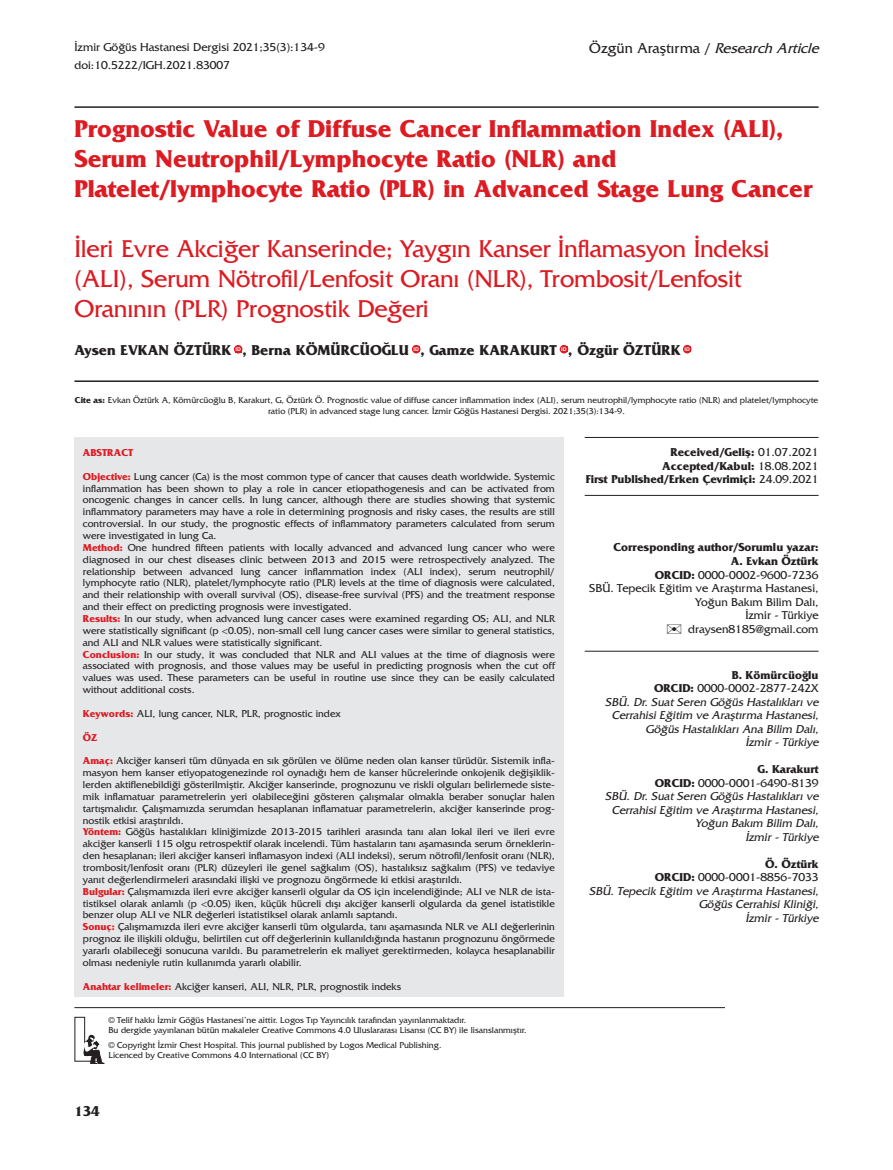
<style>
.page{position:relative;width:893px;height:1170px;background:#fff}
.page>*{position:absolute;margin:0;border:0;box-sizing:border-box;transform-origin:0 0}
.t1{font:700 25.5px/30px "Friz Quadrata Std";color:#dc1b22}
.t2{font:25.5px/30px "Friz Quadrata Std";letter-spacing:-.01em;color:#dc1b22}
.t3{font:700 15px "Friz Quadrata Std";color:#231f20}
.t4{font:15px "Friz Quadrata Std";color:#231f20}
.t5{font:italic 12px/13.5px "Friz Quadrata Std";color:#231f20;text-align:right}
.t6{font:12px "Friz Quadrata Std";color:#231f20}
.t7{font:700 12px "Friz Quadrata Std";color:#231f20}
.t8{font:10.5px/11.9px "Friz Quadrata Std";color:#231f20;text-align:justify}
.t9{font:700 10.5px "Friz Quadrata Std";color:#dc1b22}
.t10{font:9px/10.5px "Friz Quadrata Std";color:#231f20;text-align:center}
.t11{font:700 6px "Calibri";color:#fff}
.s1{font-style:italic}
.s2{font-weight:700}
.s3{font-weight:700;color:#dc1b22}
.s4{font-weight:400}
</style>
<div class="page">
<hr style="left:74px;top:380px;width:745px;height:2px;background:#231f20">
<div style="left:74px;top:437px;width:489px;height:559px;background:#e6e7e9"></div>
<hr style="left:585px;top:437px;width:234px;height:1px;background:#231f20">
<hr style="left:585px;top:495px;width:234px;height:1px;background:#231f20">
<hr style="left:585px;top:650px;width:234px;height:1px;background:#231f20">
<hr style="left:74px;top:106px;width:745px;height:2px;background:#231f20">
<svg style="left:234px;top:345px;width:8px;height:8px"></svg>
<svg style="left:235px;top:347px;width:6px;height:5px"></svg>
<svg style="left:74px;top:1016px;width:30px;height:47px"></svg>
<hr style="left:74px;top:1007px;width:651px;height:1px;background:#231f20">
<div style="left:412px;top:345px;width:8px;height:8px;background:#dc1b22;border-radius:50%"></div>
<div style="left:560px;top:345px;width:8px;height:8px;background:#dc1b22;border-radius:50%"></div>
<div style="left:683px;top:345px;width:8px;height:8px;background:#dc1b22;border-radius:50%"></div>
<p class="t6" style="left:74px;top:40px;width:252px">İzmir Göğüs Hastanesi Dergisi 2021;35(3):134-9</p>
<p class="t4" style="left:589px;top:39px;width:235px">Özgün Araştırma / <span class="s1">ResearchArticle</span></p>
<p class="t6" style="left:74px;top:58px;width:157px">doi:10.5222/IGH.2021.83007</p>
<p class="t1" style="left:74px;top:114px;width:710px">Prognostic Value of Diffuse Cancer Inflammation Index (ALI),<br>Serum Neutrophil/Lymphocyte Ratio (NLR) and</p>
<p class="t1" style="left:74px;top:174px;width:739px">Platelet/lymphocyte Ratio (PLR) in Advanced Stage Lung Cancer</p>
<p class="t2" style="left:74px;top:234px;width:697px">İleri Evre Akciğer Kanserinde; Yaygın Kanser İnflamasyon İndeksi (ALI), Serum Nötrofil/Lenfosit Oranı (NLR), Trombosit/Lenfosit<br>Oranının (PLR) Prognostik Değeri</p>
<p class="t3" style="left:74px;top:342px;width:159px">Aysen EVKAN ÖZTÜRK</p>
<p class="t11" style="left:235px;top:345px;width:7px">ID</p>
<p class="t3" style="left:242px;top:342px;width:76px">, Berna Kömürcüo</p>
<p class="t3" style="left:382px;top:342px;width:252px">Ğlu , Gamze KARAKURT , Özgür öztürk</p>
<p class="t11" style="left:414px;top:345px;width:7px">ID</p>
<p class="t11" style="left:561px;top:345px;width:7px">ID</p>
<p class="t11" style="left:684px;top:345px;width:7px">ID</p>
<p class="t10" style="left:75px;top:395px;width:745px"><span class="s2">Cite as:</span> Evkan Öztürk A, Kömürcüoğlu B, Karakurt, G, Öztürk Ö. Prognostic value of diffuse cancer inflammation index (ALI), serum neutrophil/lymphocyte ratio (NLR) and platelet/lymphocyte ratio (PLR) in advanced stage lung cancer. İzmir Göğüs Hastanesi Dergisi. 2021;35(3):134-9.</p>
<p class="t9" style="left:83px;top:446px;width:52px">ABSTRACT</p>
<p class="t8" style="left:83px;top:470px;width:474px"><span class="s3">Objective:</span> Lung cancer (Ca) is the most common type of cancer that causes death worldwide. Systemic inflammation has been shown to play a role in cancer etiopathogenesis and can be activated from oncogenic changes in cancer cells. In lung cancer, although there are studies showing that systemic inflammatory parameters may have a role in determining prognosis and risky cases, the results are still controversial. In our study, the prognostic effects of inflammatory parameters calculated from serum were investigated in lung Ca.</p>
<p class="t8" style="left:83px;top:541px;width:474px"><span class="s3">Method:</span> One hundred fifteen patients with locally advanced and advanced lung cancer who were diagnosed in our chest diseases clinic between 2013 and 2015 were retrospectively analyzed. The relationship between advanced lung cancer inflammation index (ALI index), serum neutrophil/ lymphocyte ratio (NLR), platelet/lymphocyte ratio (PLR) levels at the time of diagnosis were calculated, and their relationship with overall survival (OS), disease-free survival (PFS) and the treatment response and their effect on predicting prognosis were investigated.</p>
<p class="t8" style="left:83px;top:612px;width:473px"><span class="s3">Results:</span> In our study, when advanced lung cancer cases were examined regarding OS; ALI, and NLR were statistically significant (p &lt;0.05), non-small cell lung cancer cases were similar to general statistics, and ALI and NLR values were statistically significant.</p>
<p class="t8" style="left:83px;top:648px;width:474px"><span class="s3">Conclusion:</span> In our study, it was concluded that NLR and ALI values at the time of diagnosis were associated with prognosis, and those values may be useful in predicting prognosis when the cut off values was used. These parameters can be useful in routine use since they can be easily calculated without additional costs.</p>
<p class="t8" style="left:83px;top:707px;width:260px"><span class="s3">Keywords:</span> ALI, lung cancer, NLR, PLR, prognostic index</p>
<p class="t9" style="left:83px;top:731px;width:16px">ÖZ</p>
<p class="t8" style="left:83px;top:755px;width:473px"><span class="s3">Amaç:</span> Akciğer kanseri tüm dünyada en sık görülen ve ölüme neden olan kanser türüdür. Sistemik infla&shy;masyon hem kanser etiyopatogenezinde rol oynadığı hem de kanser hücrelerinde onkojenik değişiklik&shy;lerden aktiflenebildiği gösterilmiştir. Akciğer kanserinde, prognozunu ve riskli olguları belirlemede siste&shy;mik inflamatuar parametrelerin yeri olabileceğini gösteren çalışmalar olmakla beraber sonuçlar halen tartışmalıdır. Çalışmamızda serumdan hesaplanan inflamatuar parametrelerin, akciğer kanserinde prog&shy;nostik etkisi araştırıldı.</p>
<p class="t8" style="left:83px;top:826px;width:474px"><span class="s3">Yöntem:</span> Göğüs hastalıkları kliniğimizde 2013-2015 tarihleri arasında tanı alan lokal ileri ve ileri evre akciğer kanserli 115 olgu retrospektif olarak incelendi. Tüm hastaların tanı aşamasında serum örneklerin&shy;den hesaplanan; ileri akciğer kanseri inflamasyon indexi (ALI indeksi), serum nötrofil/lenfosit oranı (NLR), trombosit/lenfosit oranı (PLR) düzeyleri ile genel sağkalım (OS), hastalıksız sağkalım (PFS) ve tedaviye yanıt değerlendirmeleri arasındaki ilişki ve prognozu öngörmede ki etkisi araştırıldı.</p>
<p class="t8" style="left:83px;top:885px;width:473px"><span class="s3">Bulgular:</span> Çalışmamızda ileri evre akciğer kanserli olgular da OS için incelendiğinde; ALI ve NLR de ista&shy;tistiksel olarak anlamlı (p &lt;0.05) iken, küçük hücreli dışı akciğer kanserli olgularda da genel istatistikle benzer olup ALI ve NLR değerleri istatistiksel olarak anlamlı saptandı.</p>
<p class="t8" style="left:83px;top:920px;width:473px"><span class="s3">Sonuç:</span> Çalışmamızda ileri evre akciğer kanserli tüm olgularda, tanı aşamasında NLR ve ALI değerlerinin prognoz ile ilişkili olduğu, belirtilen cut off değerlerinin kullanıldığında hastanın prognozunu öngörmede yararlı olabileceği sonucuna varıldı. Bu parametrelerin ek maliyet gerektirmeden, kolayca hesaplanabilir olması nedeniyle rutin kullanımda yararlı olabilir.</p>
<p class="t8" style="left:83px;top:980px;width:320px"><span class="s3">Anahtar kelimeler:</span> Akciğer kanseri, ALI, NLR, PLR, prognostik indeks</p>
<p class="t10" style="left:108px;top:1014px;width:359px">© Telif hakkı İzmir Göğüs Hastanesi’ne aittir. Logos Tıp Yayıncılık tarafından yayınlanmaktadır.</p>
<p class="t10" style="left:108px;top:1024px;width:420px">Bu dergide yayınlanan bütün makaleler Creative Commons 4.0 Uluslararası Lisansı (CC BY) ile lisanslanmıştır.</p>
<p class="t10" style="left:108px;top:1039px;width:335px">© Copyright İzmir Chest Hospital. This journal published by Logos Medical Publishing.</p>
<p class="t10" style="left:108px;top:1050px;width:222px">Licenced by Creative Commons 4.0 International (CC BY)</p>
<p class="t3" style="left:74px;top:1102px;width:27px">134</p>
<p class="t7" style="left:670px;top:445px;width:150px">Received/Geliş: <span class="s4">01.07.2021</span></p>
<p class="t7" style="left:662px;top:459px;width:158px">Accepted/Kabul: <span class="s4">18.08.2021</span></p>
<p class="t7" style="left:586px;top:472px;width:234px">First Published/Erken Çevrimiçi: <span class="s4">24.09.2021</span></p>
<p class="t7" style="left:613px;top:541px;width:207px">Corresponding author/Sorumlu yazar:</p>
<p class="t7" style="left:731px;top:554px;width:89px">A. Evkan Öztürk</p>
<p class="t6" style="left:655px;top:568px;width:165px"><span class="s2">ORCID:</span> 0000-0002-9600-7236</p>
<p class="t6" style="left:589px;top:581px;width:231px">SBÜ. Tepecik Eğitim ve Araştırma Hastanesi,</p>
<p class="t6" style="left:695px;top:595px;width:125px">Yoğun Bakım Bilim Dalı,</p>
<p class="t6" style="left:745px;top:608px;width:75px">İzmir - Türkiye</p>
<p class="t6" style="left:666px;top:622px;width:154px">✉ draysen8185@gmail.com</p>
<p class="t7" style="left:732px;top:668px;width:88px">B. Kömürcüoğlu</p>
<p class="t6" style="left:654px;top:681px;width:166px"><span class="s2">ORCID:</span> 0000-0002-2877-242X</p>
<p class="t5" style="left:605px;top:695px;width:217px">SBÜ. Dr. Suat Seren Göğüs Hastalıkları ve<br>Cerrahisi Eğitim ve Araştırma Hastanesi,<br>Göğüs Hastalıkları Ana Bilim Dalı,</p>
<p class="t5" style="left:745px;top:735px;width:77px">İzmir - Türkiye</p>
<p class="t7" style="left:758px;top:762px;width:62px">G. Karakurt</p>
<p class="t6" style="left:655px;top:776px;width:165px"><span class="s2">ORCID:</span> 0000-0001-6490-8139</p>
<p class="t5" style="left:605px;top:789px;width:217px">SBÜ. Dr. Suat Seren Göğüs Hastalıkları ve<br>Cerrahisi Eğitim ve Araştırma Hastanesi,<br>Yoğun Bakım Bilim Dalı,</p>
<p class="t5" style="left:745px;top:830px;width:77px">İzmir - Türkiye</p>
<p class="t7" style="left:765px;top:857px;width:55px">Ö. Öztürk</p>
<p class="t6" style="left:655px;top:870px;width:165px"><span class="s2">ORCID:</span> 0000-0001-8856-7033</p>
<p class="t5" style="left:589px;top:884px;width:233px">SBÜ. Tepecik Eğitim ve Araştırma Hastanesi,<br>Göğüs Cerrahisi Kliniği,</p>
<p class="t5" style="left:745px;top:911px;width:77px">İzmir - Türkiye</p>
</div>
